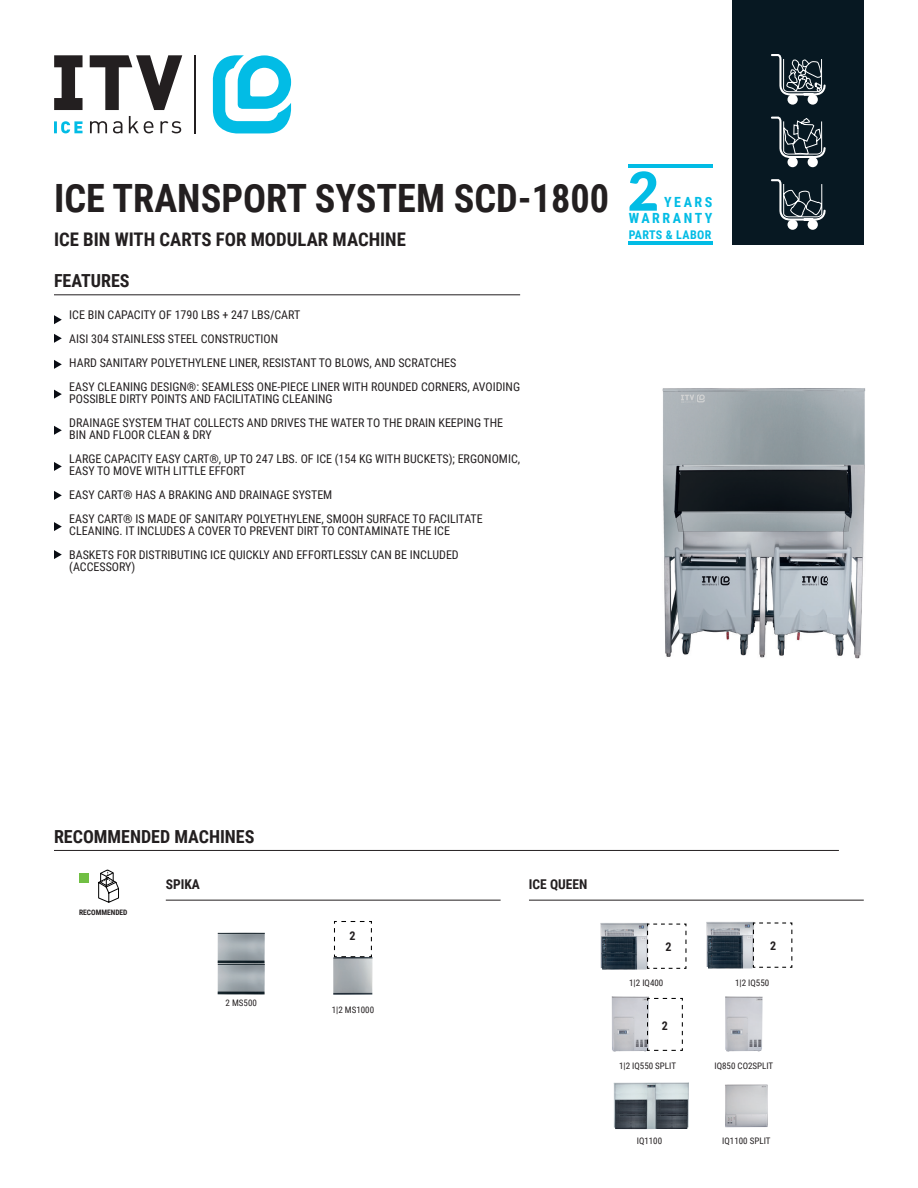
<style>
.page{position:relative;width:918px;height:1188px;background:#fff}
.page>*{position:absolute;margin:0;border:0;box-sizing:border-box;transform-origin:0 0}
.t1{font:900 53.4px "Lato";color:#02bce5}
.t2{font:700 39px "Roboto Condensed";color:#231f20}
.t3{font:700 18.75px "Roboto Condensed";color:#231f20}
.t4{font:700 18px "Roboto Condensed";color:#231f20}
.t5{font:700 13.95px/16.8px "Roboto Condensed";letter-spacing:.18em;color:#02bce5;text-align:right}
.t6{font:700 13.5px "Roboto Condensed";color:#231f20}
.t7{font:12px/24px "Roboto Condensed";color:#231f20}
.t8{font:700 12px "Roboto Condensed";letter-spacing:.03em;color:#02bce5}
.t9{font:700 12px "Roboto Condensed";color:#231f20}
.t10{font:9px "Roboto Condensed";color:#231f20}
.t11{font:700 7.5px "Roboto Condensed";color:#231f20}
</style>
<div class="page">
<hr style="left:194px;top:55px;width:2px;height:79px;background:#231f20">
<svg style="left:213px;top:55px;width:78px;height:78px"></svg>
<svg style="left:90px;top:116px;width:91px;height:17px"></svg>
<svg style="left:54px;top:121px;width:29px;height:12px"></svg>
<svg style="left:54px;top:55px;width:128px;height:55px"></svg>
<hr style="left:54px;top:294px;width:466px;height:1px;background:#231f20">
<hr style="left:54px;top:850px;width:785px;height:1px;background:#231f20">
<hr style="left:166px;top:900px;width:335px;height:1px;background:#231f20">
<hr style="left:529px;top:900px;width:335px;height:1px;background:#231f20">
<div style="left:79px;top:873px;width:10px;height:10px;background:#71bf44"></div>
<svg style="left:98px;top:869px;width:21px;height:34px"></svg>
<div style="left:732px;top:0;width:132px;height:245px;background:#071822"></div>
<hr style="left:628px;top:242px;width:84px;height:3px;background:#02bce5">
<hr style="left:628px;top:165px;width:84px;height:3px;background:#02bce5">
<div style="left:787px;top:220px;width:11px;height:10px;background:#fff;border-radius:50%"></div>
<div style="left:808px;top:220px;width:10px;height:10px;background:#fff;border-radius:50%"></div>
<svg style="left:771px;top:116px;width:55px;height:106px"></svg>
<div style="left:787px;top:94px;width:11px;height:11px;background:#fff;border-radius:50%"></div>
<div style="left:808px;top:94px;width:10px;height:11px;background:#fff;border-radius:50%"></div>
<svg style="left:771px;top:54px;width:55px;height:42px"></svg>
<svg style="left:54px;top:315px;width:8px;height:9px"></svg>
<svg style="left:54px;top:334px;width:8px;height:9px"></svg>
<svg style="left:54px;top:360px;width:8px;height:9px"></svg>
<svg style="left:54px;top:390px;width:8px;height:9px"></svg>
<svg style="left:54px;top:426px;width:8px;height:9px"></svg>
<svg style="left:54px;top:491px;width:8px;height:9px"></svg>
<svg style="left:54px;top:462px;width:8px;height:9px"></svg>
<svg style="left:54px;top:522px;width:8px;height:9px"></svg>
<svg style="left:54px;top:550px;width:8px;height:9px"></svg>
<img style="left:662px;top:388px;width:204px;height:271px">
<img style="left:614px;top:1082px;width:75px;height:47px">
<img style="left:725px;top:1084px;width:43px;height:43px">
<img style="left:612px;top:996px;width:37px;height:56px">
<img style="left:725px;top:996px;width:38px;height:56px">
<img style="left:600px;top:923px;width:47px;height:47px">
<svg style="left:646px;top:923px;width:41px;height:46px"></svg>
<img style="left:706px;top:922px;width:47px;height:47px">
<svg style="left:752px;top:922px;width:41px;height:46px"></svg>
<img style="left:218px;top:933px;width:47px;height:61px">
<img style="left:333px;top:957px;width:40px;height:38px">
<svg style="left:333px;top:921px;width:39px;height:37px"></svg>
<svg style="left:646px;top:997px;width:37px;height:54px"></svg>
<h2 class="t2" style="left:54px;top:170px;width:557px">ICE TRANSPORT SYSTEM SCD-1800</h2>
<h3 class="t3" style="left:54px;top:226px;width:354px">ICE BIN WITH CARTS FOR MODULAR MACHINE</h3>
<h3 class="t4" style="left:54px;top:268px;width:77px">FEATURES</h3>
<p class="t7" style="left:69px;top:303px;width:452px">ICE BIN CAPACITY OF 1790 LBS + 247 LBS/CART<br>AISI 304 STAINLESS STEEL CONSTRUCTION<br>HARD SANITARY POLYETHYLENE LINER, RESISTANT TO BLOWS, AND SCRATCHES<br>EASY CLEANING DESIGN®: SEAMLESS ONE-PIECE LINER WITH ROUNDED CORNERS, AVOIDING</p>
<p class="t7" style="left:69px;top:387px;width:435px">POSSIBLE DIRTY POINTS AND FACILITATING CLEANING<br>DRAINAGE SYSTEM THAT COLLECTS AND DRIVES THE WATER TO THE DRAIN KEEPING THE</p>
<p class="t7" style="left:69px;top:423px;width:452px">BIN AND FLOOR CLEAN &amp; DRY<br>LARGE CAPACITY EASY CART®, UP TO 247 LBS. OF ICE (154 KG WITH BUCKETS); ERGONOMIC,</p>
<p class="t7" style="left:69px;top:459px;width:415px">EASY TO MOVE WITH LITTLE EFFORT<br>EASY CART® HAS A BRAKING AND DRAINAGE SYSTEM<br>EASY CART® IS MADE OF SANITARY POLYETHYLENE, SMOOH SURFACE TO FACILITATE</p>
<p class="t7" style="left:69px;top:519px;width:391px">CLEANING. IT INCLUDES A COVER TO PREVENT DIRT TO CONTAMINATE THE ICE<br>BASKETS FOR DISTRIBUTING ICE QUICKLY AND EFFORTLESSLY CAN BE INCLUDED</p>
<p class="t7" style="left:69px;top:555px;width:68px">(ACCESSORY)</p>
<h1 class="t1" style="left:628px;top:160px;width:32px">2</h1>
<p class="t8" style="left:629px;top:226px;width:84px">PARTS &amp; LABOR</p>
<p class="t5" style="left:629px;top:193px;width:85px">YEARS<br>WARRANTY</p>
<h3 class="t4" style="left:54px;top:824px;width:202px">RECOMMENDED MACHINES</h3>
<p class="t6" style="left:166px;top:875px;width:36px">SPIKA</p>
<p class="t6" style="left:529px;top:875px;width:60px">ICE QUEEN</p>
<p class="t11" style="left:79px;top:907px;width:50px">RECOMMENDED</p>
<p class="t10" style="left:226px;top:997px;width:33px">2 MS500</p>
<p class="t9" style="left:350px;top:928px;width:8px">2</p>
<p class="t10" style="left:332px;top:1004px;width:44px">1|2 MS1000</p>
<p class="t9" style="left:666px;top:938px;width:8px">2</p>
<p class="t10" style="left:629px;top:977px;width:36px">1|2 IQ400</p>
<p class="t9" style="left:662px;top:1018px;width:8px">2</p>
<p class="t9" style="left:770px;top:937px;width:8px">2</p>
<p class="t10" style="left:735px;top:977px;width:36px">1|2 IQ550</p>
<p class="t10" style="left:619px;top:1059px;width:58px">1|2 IQ550 SPLIT</p>
<p class="t10" style="left:715px;top:1059px;width:60px">IQ850 CO2SPLIT</p>
<p class="t10" style="left:637px;top:1135px;width:27px">IQ1100</p>
<p class="t10" style="left:722px;top:1135px;width:50px">IQ1100 SPLIT</p>
</div>
